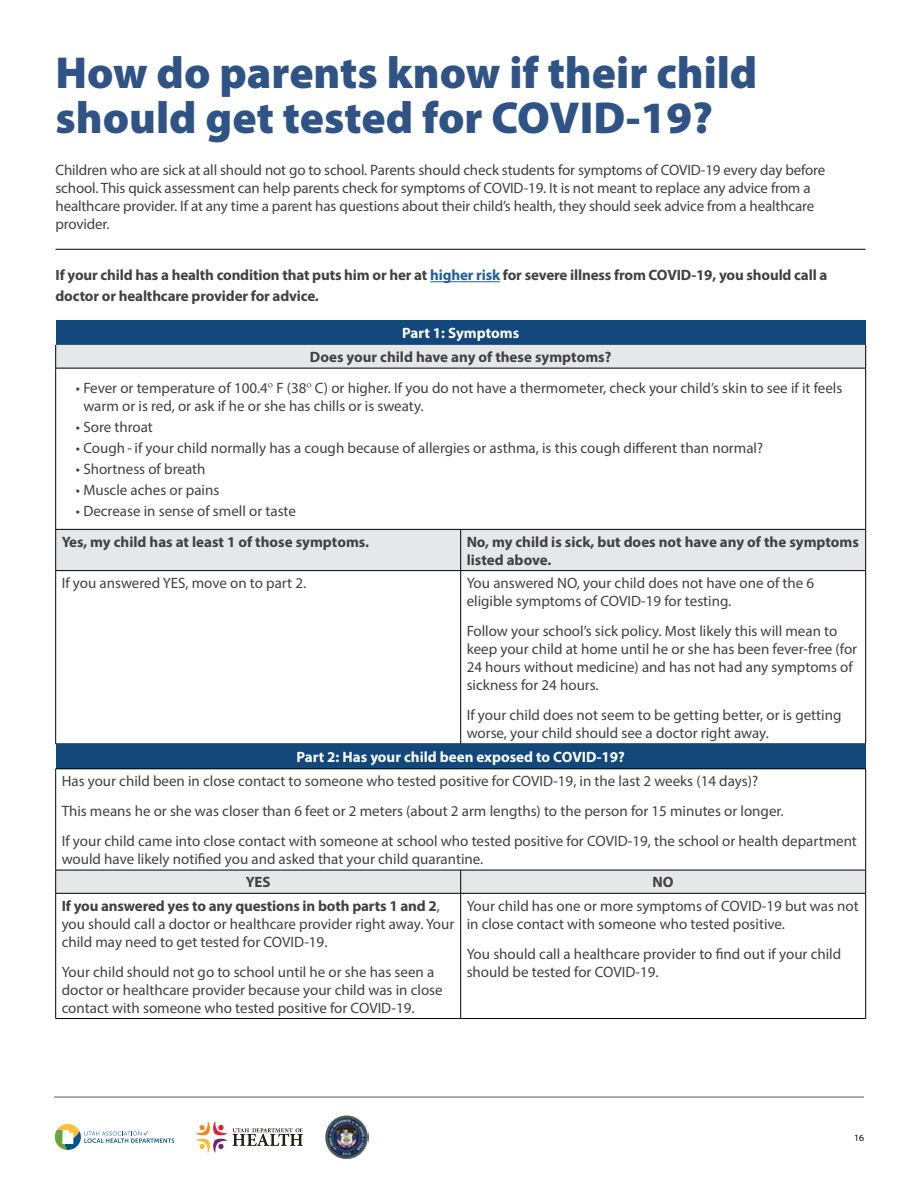
<style>
.page{position:relative;width:918px;height:1188px;background:#fff}
.page>*{position:absolute;margin:0;border:0;box-sizing:border-box;transform-origin:0 0}
.t1{font:900 45px/45px "Myriad Pro";color:#2f5385}
.t2{font:15px/18px "Myriad Pro";color:#414042}
.t3{font:700 15px/18px "Myriad Pro";letter-spacing:-.01em;color:#414042}
.t4{font:700 15px "Myriad Pro";color:#fff}
.t5{font:13.5px "Myriad Arabic";color:#000}
.s1{color:#215e9e}
.s2{font-family:"Berkeley"}
.s3{font-weight:700}
</style>
<div class="page">
<img style="left:325px;top:1115px;width:44px;height:44px">
<svg style="left:54px;top:1124px;width:120px;height:26px"></svg>
<svg style="left:196px;top:1121px;width:107px;height:32px"></svg>
<hr style="left:54px;top:1097px;width:810px;height:1px;background:#58595b">
<div style="left:56px;top:320px;width:810px;height:25px;background:#12487c"></div>
<svg style="left:56px;top:345px;width:809px;height:225px"></svg>
<hr style="left:55px;top:368px;width:1px;height:161px;background:#000">
<hr style="left:865px;top:368px;width:1px;height:161px;background:#000">
<hr style="left:56px;top:529px;width:405px;height:1px;background:#000">
<hr style="left:55px;top:530px;width:1px;height:40px;background:#000">
<hr style="left:461px;top:529px;width:405px;height:1px;background:#000">
<hr style="left:460px;top:530px;width:1px;height:40px;background:#000">
<hr style="left:865px;top:530px;width:1px;height:40px;background:#000">
<hr style="left:460px;top:571px;width:1px;height:173px;background:#000">
<svg style="left:55px;top:345px;width:1px;height:23px"></svg>
<svg style="left:865px;top:345px;width:1px;height:23px"></svg>
<hr style="left:56px;top:368px;width:405px;height:1px;background:#000">
<hr style="left:461px;top:368px;width:405px;height:1px;background:#000">
<hr style="left:56px;top:570px;width:405px;height:1px;background:#000">
<hr style="left:55px;top:571px;width:1px;height:173px;background:#000">
<hr style="left:461px;top:570px;width:405px;height:1px;background:#000">
<hr style="left:865px;top:571px;width:1px;height:173px;background:#000">
<hr style="left:430px;top:281px;width:70px;height:1px;background:#215e9e">
<hr style="left:56px;top:249px;width:810px;height:1px;background:#000">
<div style="left:56px;top:744px;width:810px;height:25px;background:#12487c"></div>
<hr style="left:56px;top:769px;width:405px;height:1px;background:#000">
<hr style="left:55px;top:769px;width:1px;height:101px;background:#000">
<hr style="left:461px;top:769px;width:405px;height:1px;background:#000">
<hr style="left:865px;top:769px;width:1px;height:101px;background:#000">
<svg style="left:55px;top:870px;width:811px;height:23px;background:#dddedf"></svg>
<hr style="left:56px;top:893px;width:405px;height:1px;background:#000">
<hr style="left:55px;top:893px;width:1px;height:125px;background:#000">
<hr style="left:461px;top:893px;width:405px;height:1px;background:#000">
<hr style="left:460px;top:893px;width:1px;height:125px;background:#000">
<hr style="left:865px;top:893px;width:1px;height:125px;background:#000">
<hr style="left:56px;top:1018px;width:405px;height:1px;background:#000">
<hr style="left:461px;top:1018px;width:405px;height:1px;background:#000">
<h1 class="t1" style="left:56px;top:49px;width:703px">How do parents know if their child should get tested for COVID-19?</h1>
<p class="t2" style="left:56px;top:161px;width:771px">Children who are sick at all should not go to school. Parents should check students for symptoms of COVID-19 every day before school. This quick assessment can help parents check for symptoms of COVID-19. It is not meant to replace any advice from a healthcare provider. If at any time a parent has questions about their child’s health, they should seek advice from a healthcare provider.</p>
<p class="t3" style="left:56px;top:264px;width:774px;line-height:21px">If your child has a health condition that puts him or her at <span class="s1">higher risk</span> for severe illness from COVID-19, you should call a doctor or healthcare provider for advice.</p>
<p class="t4" style="left:402px;top:323px;width:119px">Part 1: Symptoms</p>
<p class="t3" style="left:310px;top:348px;width:303px">Does your child have any of these symptoms?</p>
<p class="t2" style="left:83px;top:379px;width:761px;text-indent:-7px">• Fever or temperature of 100.4<span class="s2">º</span> F (38<span class="s2">º</span> C) or higher. If you do not have a thermometer, check your child’s skin to see if it feels warm or is red, or ask if he or she has chills or is sweaty.</p>
<p class="t2" style="left:76px;top:418px;width:78px">• Sore throat</p>
<p class="t2" style="left:76px;top:439px;width:689px">• Cough - if your child normally has a cough because of allergies or asthma, is this cough different than normal?</p>
<p class="t2" style="left:76px;top:460px;width:131px">• Shortness of breath</p>
<p class="t2" style="left:76px;top:481px;width:145px">• Muscle aches or pains</p>
<p class="t2" style="left:76px;top:502px;width:222px">• Decrease in sense of smell or taste</p>
<p class="t3" style="left:62px;top:532px;width:309px">Yes, my child has at least 1 of those symptoms.</p>
<p class="t3" style="left:467px;top:532px;width:394px">No, my child is sick, but does not have any of the symptoms listed above.</p>
<p class="t2" style="left:62px;top:574px;width:246px">If you answered YES, move on to part 2.</p>
<p class="t2" style="left:467px;top:574px;width:349px">You answered NO, your child does not have one of the 6 eligible symptoms of COVID-19 for testing.</p>
<p class="t2" style="left:467px;top:622px;width:392px">Follow your school’s sick policy. Most likely this will mean to keep your child at home until he or she has been fever-free (for 24 hours without medicine) and has not had any symptoms of sickness for 24 hours.</p>
<p class="t2" style="left:467px;top:706px;width:376px">If your child does not seem to be getting better, or is getting worse, your child should see a doctor right away.</p>
<p class="t4" style="left:296px;top:747px;width:330px">Part 2: Has your child been exposed to COVID-19?</p>
<p class="t2" style="left:62px;top:766px;width:797px;line-height:30px">Has your child been in close contact to someone who tested positive for COVID-19, in the last 2 weeks (14 days)?<br>This means he or she was closer than 6 feet or 2 meters (about 2 arm lengths) to the person for 15 minutes or longer.<br>If your child came into close contact with someone at school who tested positive for COVID-19, the school or health department</p>
<p class="t2" style="left:62px;top:850px;width:423px">would have likely notified you and asked that your child quarantine.</p>
<p class="t3" style="left:246px;top:873px;width:26px">YES</p>
<p class="t3" style="left:653px;top:873px;width:23px">NO</p>
<p class="t2" style="left:62px;top:896px;width:394px"><span class="s3">If you answered yes to any questions in both parts 1 and 2</span>, you should call a doctor or healthcare provider right away. Your child may need to get tested for COVID-19.</p>
<p class="t2" style="left:62px;top:962px;width:383px">Your child should not go to school until he or she has seen a doctor or healthcare provider because your child was in close contact with someone who tested positive for COVID-19.</p>
<p class="t2" style="left:467px;top:896px;width:394px">Your child has one or more symptoms of COVID-19 but was not in close contact with someone who tested positive.</p>
<p class="t2" style="left:467px;top:944px;width:376px">You should call a healthcare provider to find out if your child should be tested for COVID-19.</p>
<p class="t5" style="left:854px;top:1129px;width:11px">16</p>
</div>
